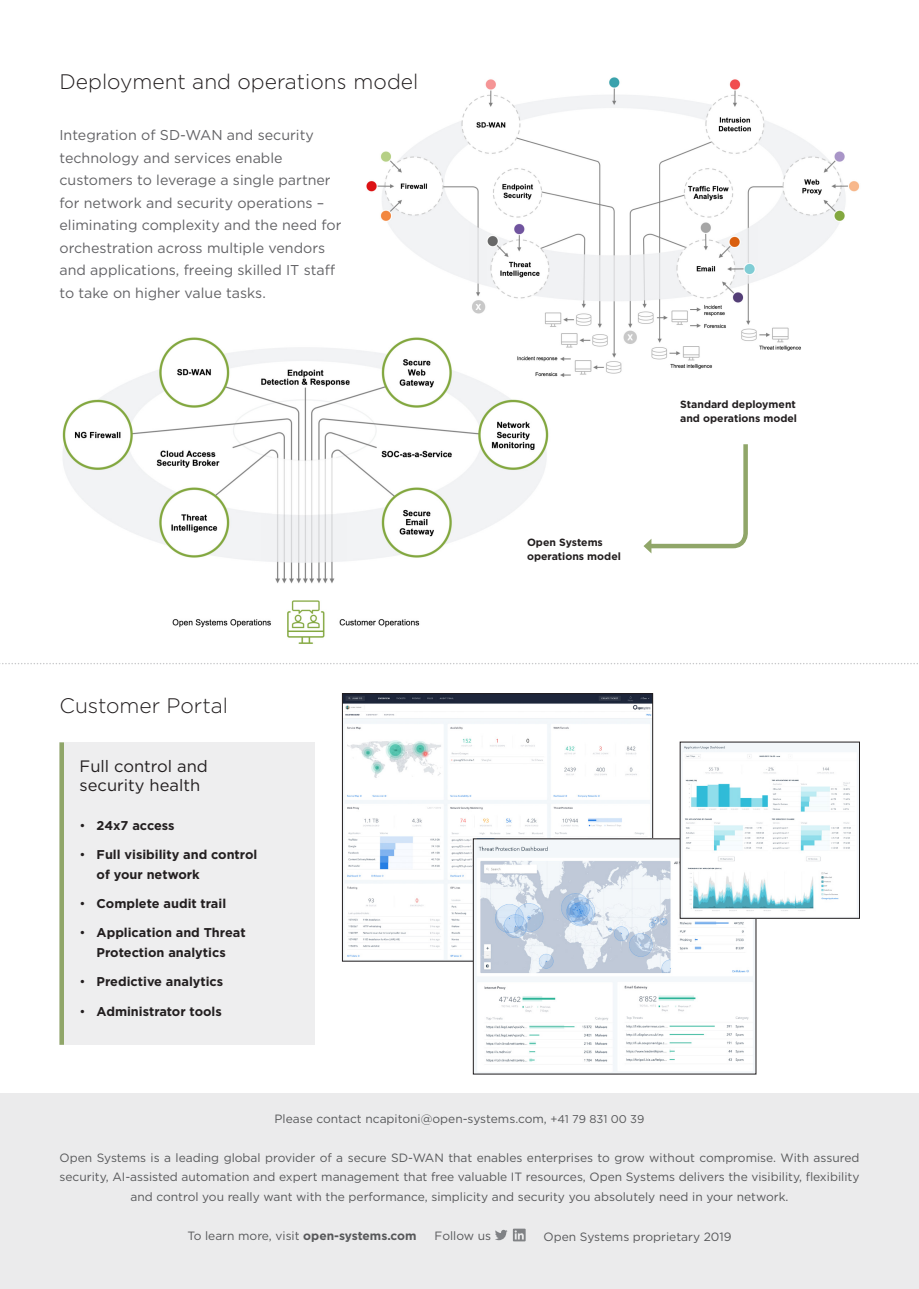
<style>
.page{position:relative;width:919px;height:1289px;background:#fff}
.page>*{position:absolute;margin:0;border:0;box-sizing:border-box;transform-origin:0 0}
.t1{font:300 21px "Gotham";color:#231f20}
.t2{font:16.5px/19.5px "Gotham";color:#231f20}
.t3{font:14.25px/22.5px "Gotham";color:#636366}
.t4{font:700 12.75px/19.5px "Gotham";color:#231f20}
.t5{font:12px/19.5px "Gotham";color:#57585a;text-align:center}
.t6{font:700 10.5px/13.5px "Gotham";color:#231f20}
.s1{font-weight:400}
.s2{font-size:11.25px}
.s3{font-weight:700}
</style>
<div class="page">
<div style="left:59px;top:742px;width:256px;height:302px;background:#eeeeef"></div>
<div style="left:59px;top:742px;width:5px;height:302px;background:#90a669"></div>
<div style="left:0;top:1093px;width:918px;height:195px;background:#ebebec"></div>
<svg style="left:495px;top:1229px;width:12px;height:11px"></svg>
<svg style="left:513px;top:1228px;width:12px;height:13px"></svg>
<img style="left:62px;top:337px;width:487px;height:307px">
<img style="left:344px;top:77px;width:516px;height:302px">
<svg style="left:0;top:663px;width:918px;height:1px"></svg>
<svg style="left:643px;top:444px;width:105px;height:109px"></svg>
<img style="left:344px;top:695px;width:306px;height:264px">
<div style="left:342px;top:693px;width:310px;height:268px;border:1px solid #231f20"></div>
<img style="left:475px;top:840px;width:279px;height:232px">
<img style="left:682px;top:744px;width:175px;height:172px">
<h1 class="t1" style="left:59px;top:68px;width:360px">Deployment and operations model</h1>
<p class="t3" style="left:59px;top:123px;width:283px">Integration of SD-WAN and security technology and services enable customers to leverage a single partner for network and security operations – eliminating complexity and the need for orchestration across multiple vendors and applications, freeing skilled IT staff to take on higher value tasks.</p>
<h1 class="t1" style="left:59px;top:692px;width:170px">Customer Portal</h1>
<h2 class="t2" style="left:80px;top:755px;width:130px">Full control and security health</h2>
<p class="t4" style="left:80px;top:815px;width:96px"><span class="s1">•</span> 24x7 access</p>
<p class="t4" style="left:97px;top:845px;width:162px;text-indent:-17px"><span class="s1">•</span> Full visibility and control of your network</p>
<p class="t4" style="left:80px;top:893px;width:148px"><span class="s1">•</span> Complete audit trail</p>
<p class="t4" style="left:80px;top:923px;width:167px;text-align:center"><span class="s1">•</span> Application and Threat<br>Protection analytics</p>
<p class="t4" style="left:80px;top:971px;width:145px"><span class="s1">•</span> Predictive analytics</p>
<p class="t4" style="left:80px;top:1001px;width:144px"><span class="s1">•</span> Administrator tools</p>
<p class="t6" style="left:527px;top:535px;width:95px">Open Systems operations model</p>
<p class="t6" style="left:680px;top:398px;width:118px">Standard deployment and operations model</p>
<p class="t5" style="left:274px;top:1108px;width:371px">Please contact ncapitoni@open-systems.com, <span class="s2">+41 79 831 00 39</span></p>
<p class="t5" style="left:60px;top:1147px;width:801px">Open Systems is a leading global provider of a secure SD-WAN that enables enterprises to grow without compromise. With assured security, AI-assisted automation and expert management that free valuable IT resources, Open Systems delivers the visibility, flexibility and control you really want with the performance, simplicity and security you absolutely need in your network.</p>
<p class="t5" style="left:187px;top:1225px;width:231px">To learn more, visit <span class="s3">open-systems.com</span></p>
<p class="t5" style="left:434px;top:1225px;width:58px">Follow us</p>
<p class="t5" style="left:543px;top:1227px;width:189px">Open Systems proprietary 2019</p>
</div>
